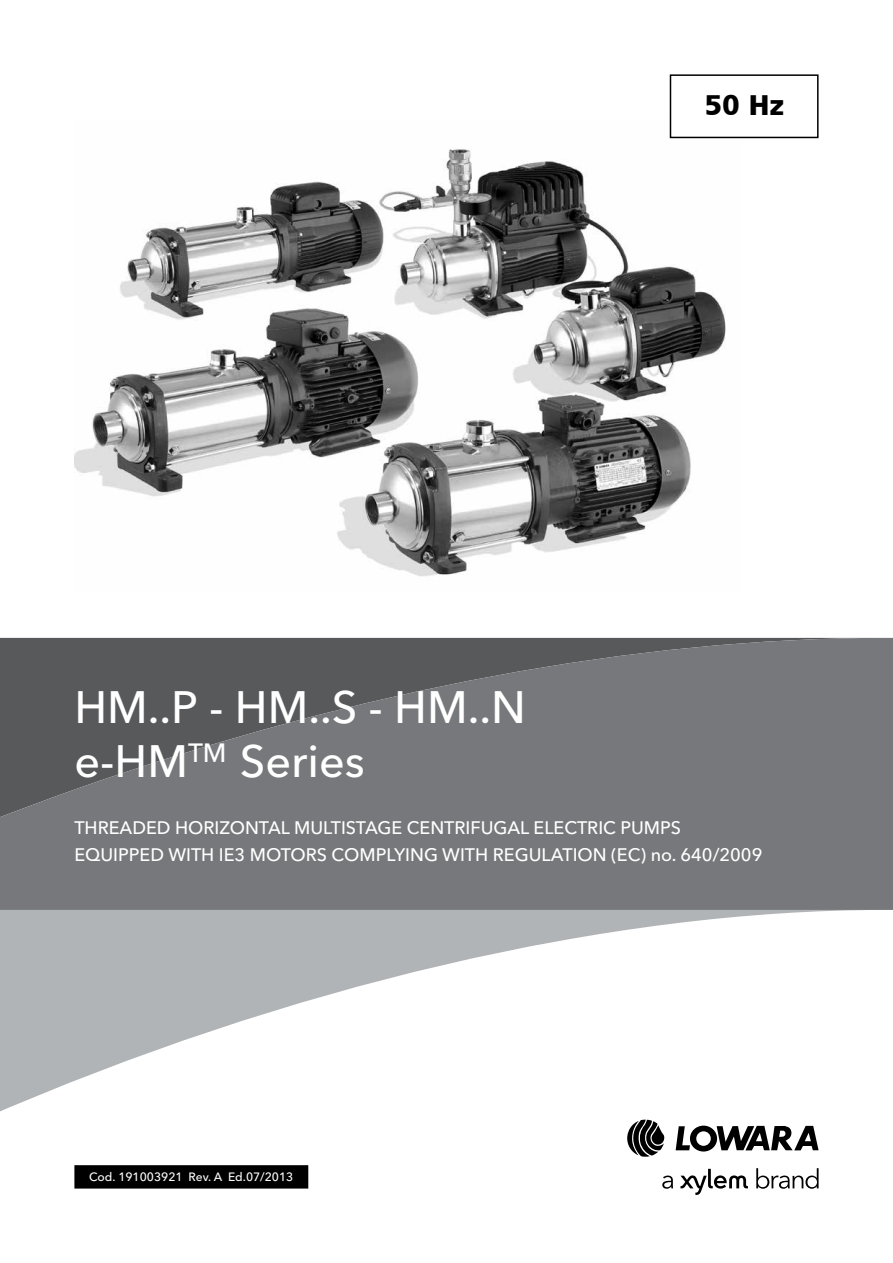
<style>
.page{position:relative;width:893px;height:1263px;background:#fff}
.page>*{position:absolute;margin:0;border:0;box-sizing:border-box;transform-origin:0 0}
.t1{font:500 45px/54px "Avenir Next LT Pro";color:#fff}
.t2{font:28.8px "Humanist 777 BT Black B";color:#000}
.t3{font:500 18px/27px "Avenir Next LT Pro";color:#fff}
.t4{font:500 12px "Avenir Next LT Pro";color:#fff}
</style>
<div class="page">
<svg style="left:0;top:910px;width:863px;height:202px"></svg>
<div style="left:75px;top:1166px;width:233px;height:22px;background:#000"></div>
<div style="left:74px;top:1165px;width:234px;height:23px;border:2px solid #000"></div>
<svg style="left:0;top:638px;width:893px;height:272px;background:#707173"></svg>
<svg style="left:627px;top:1119px;width:38px;height:38px"></svg>
<svg style="left:676px;top:1125px;width:143px;height:26px"></svg>
<svg style="left:662px;top:1175px;width:11px;height:14px"></svg>
<svg style="left:756px;top:1168px;width:63px;height:21px"></svg>
<svg style="left:680px;top:1169px;width:68px;height:26px"></svg>
<img style="left:74px;top:119px;width:668px;height:457px">
<div style="left:670px;top:75px;width:148px;height:62px;background:#fff"></div>
<div style="left:670px;top:74px;width:149px;height:64px;border:2px solid #000"></div>
<h2 class="t2" style="left:704px;top:86px;width:81px">50 Hz</h2>
<h1 class="t1" style="left:74px;top:680px;width:453px">HM..P - HM..S - HM..N e-HM<sup>TM</sup> Series</h1>
<p class="t3" style="left:74px;top:814px;width:689px">THREADED HORIZONTAL MULTISTAGE CENTRIFUGAL ELECTRIC PUMPS<br>EQUIPPED WITH IE3 MOTORS COMPLYING WITH REGULATION (EC) no. 640/2009</p>
<p class="t4" style="left:89px;top:1170px;width:206px">Cod. 191003921 Rev. A Ed.07/2013</p>
</div>
